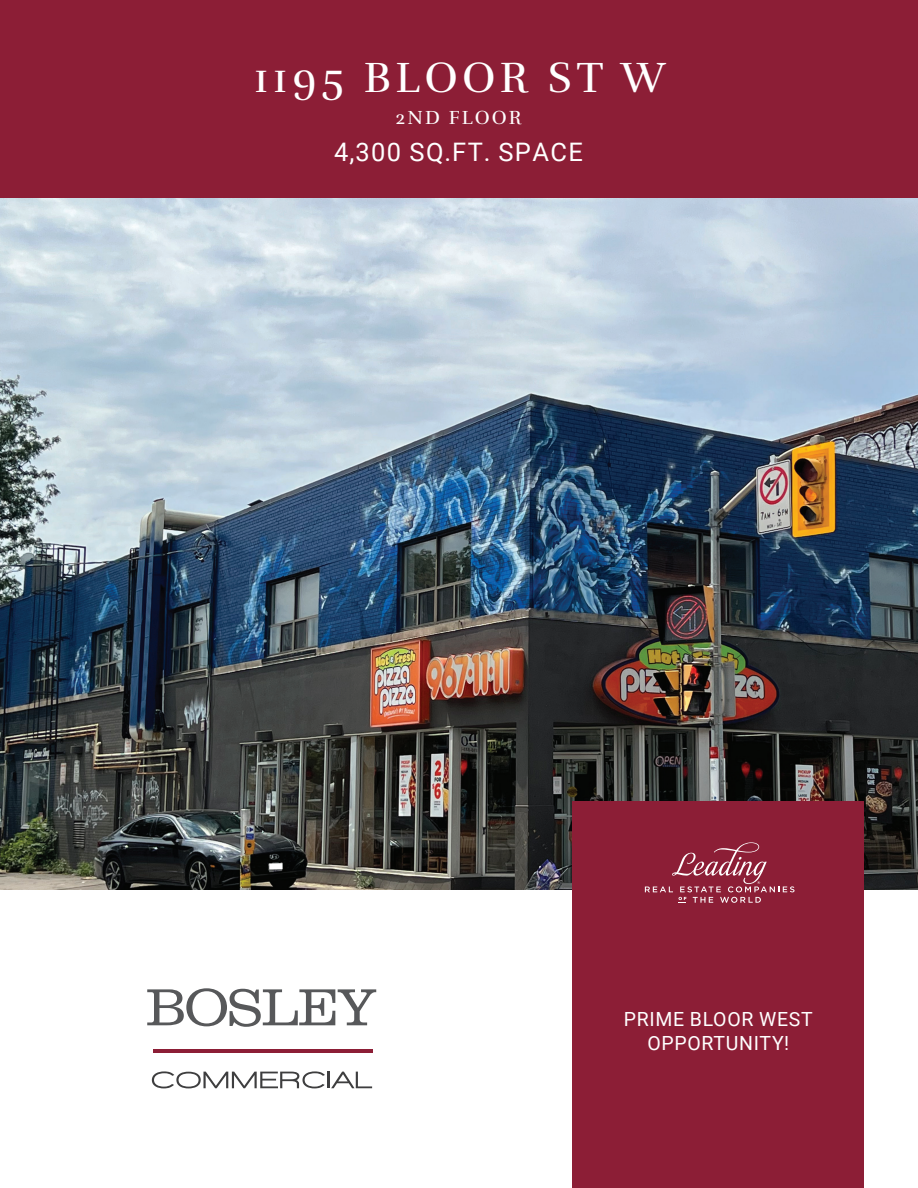
<style>
.page{position:relative;width:918px;height:1188px;background:#fff}
.page>*{position:absolute;margin:0;border:0;box-sizing:border-box;transform-origin:0 0}
.t1{font:43.5px "Rufina";letter-spacing:.1em;color:#fff}
.t2{font:25.5px "Roboto";letter-spacing:.055em;color:#fff}
.t3{font:19.5px/23.4px "Roboto";letter-spacing:.035em;color:#fff;text-align:center}
.t4{font:19.5px "Rufina";letter-spacing:.1em;color:#fff}
</style>
<div class="page">
<img style="left:0;top:198px;width:918px;height:692px">
<div style="left:0;top:0;width:918px;height:198px;background:#8c1e36"></div>
<hr style="left:154px;top:1050px;width:219px;height:3px;background:#8c1e36">
<svg style="left:147px;top:988px;width:229px;height:39px"></svg>
<svg style="left:152px;top:1071px;width:220px;height:17px"></svg>
<div style="left:573px;top:801px;width:291px;height:387px;background:#8c1e36"></div>
<svg style="left:645px;top:842px;width:150px;height:61px"></svg>
<div style="left:269px;top:863px;width:14px;height:6px;background:#fff"></div>
<h1 class="t1" style="left:254px;top:51px;width:413px">1195 BLOOR ST W</h1>
<p class="t4" style="left:396px;top:106px;width:127px">2ND FLOOR</p>
<h2 class="t2" style="left:334px;top:134px;width:250px">4,300 SQ.FT. SPACE</h2>
<p class="t3" style="left:624px;top:1007px;width:190px">PRIME BLOOR WEST<br>OPPORTUNITY!</p>
</div>
